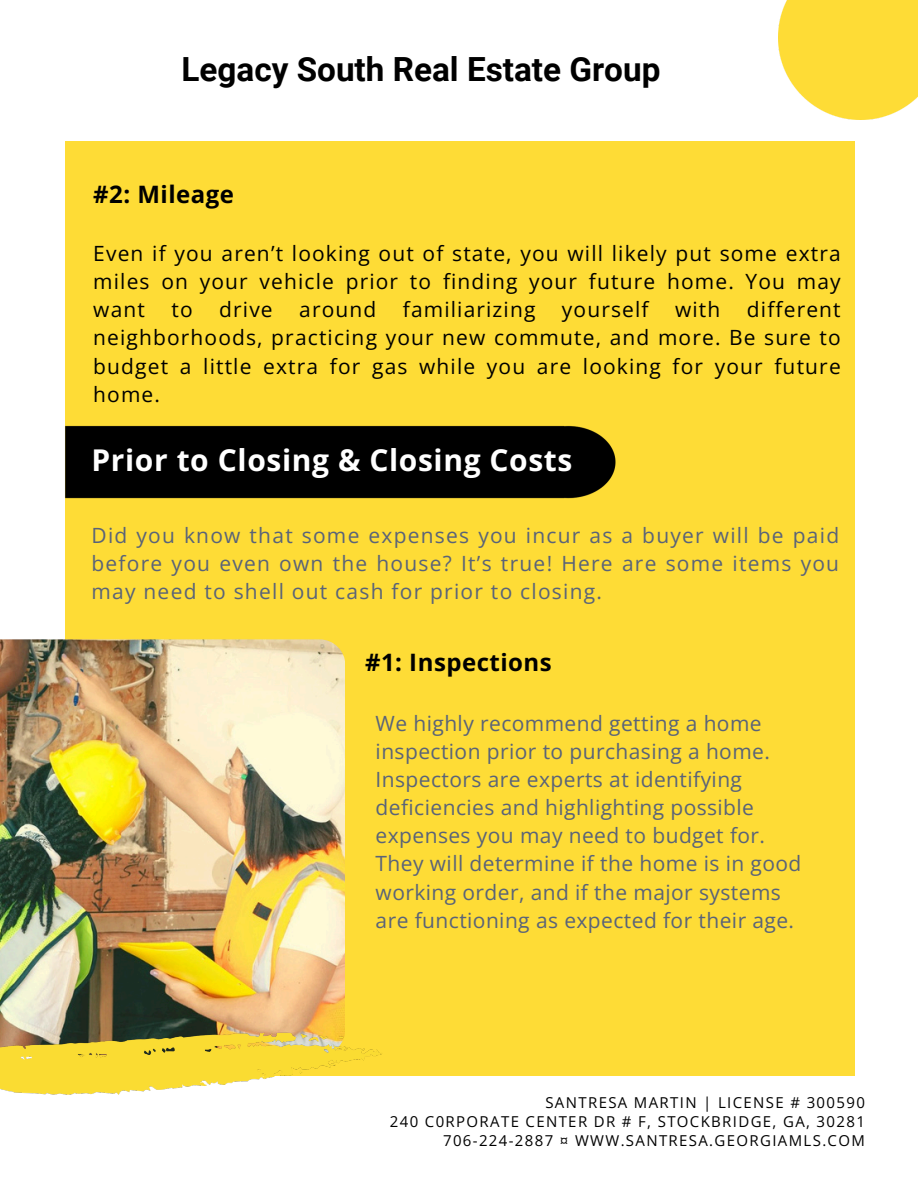
<style>
.page{position:relative;width:918px;height:1188px;background:#fff}
.page>*{position:absolute;margin:0;border:0;box-sizing:border-box;transform-origin:0 0}
.t1{font:700 33.3px "Roboto";color:#000}
.t2{font:700 30px "Open Sans";letter-spacing:.02em;color:#fff}
.t3{font:700 24px "Open Sans";letter-spacing:.02em;color:#000}
.t4{font:21px/28.2px "Open Sans";letter-spacing:.02em;color:#596379}
.t5{font:21px/28.2px "Open Sans";letter-spacing:.055em;color:#000;text-align:justify}
.t6{font:15px/19.2px "Open Sans";letter-spacing:.09em;color:#000;text-align:right}
</style>
<div class="page">
<img style="left:779px;top:0;width:139px;height:120px">
<img style="left:0;top:141px;width:855px;height:954px">
<h2 class="t1" style="left:181px;top:50px;width:481px">Legacy South Real Estate Group</h2>
<h1 class="t3" style="left:93px;top:177px;width:142px">#2: Mileage</h1>
<h3 class="t5" style="left:93px;top:239px;width:749px">Even if you aren’t looking out of state, you will likely put some extra miles on your vehicle prior to finding your future home. You may want</h3>
<h3 class="t5" style="left:93px;top:295px;width:749px;text-indent:654px">different neighborhoods, practicing your new commute, and more. Be sure to budget a little extra for gas while you are looking for your future home.</h3>
<h3 class="t5" style="left:171px;top:295px;width:23px">to</h3>
<h3 class="t5" style="left:219px;top:295px;width:55px">drive</h3>
<h3 class="t5" style="left:299px;top:295px;width:79px">around</h3>
<h3 class="t5" style="left:403px;top:295px;width:134px">familiarizing</h3>
<h3 class="t5" style="left:562px;top:295px;width:88px">yourself</h3>
<h3 class="t5" style="left:675px;top:295px;width:47px">with</h3>
<p class="t2" style="left:92px;top:439px;width:482px">Prior to Closing &amp; Closing Costs</p>
<h2 class="t4" style="left:92px;top:521px;width:749px;text-align:justify">Did you know that some expenses you incur as a buyer will be paid before you even own the house? It’s true! Here are some items you may need to shell out cash for prior to closing.</h2>
<h3 class="t3" style="left:365px;top:645px;width:188px">#1: Inspections</h3>
<p class="t4" style="left:376px;top:709px;width:427px">We highly recommend getting a home inspection prior to purchasing a home.<br>Inspectors are experts at identifying deficiencies and highlighting possible expenses you may need to budget for.<br>They will determine if the home is in good working order, and if the major systems are functioning as expected for their age.</p>
<h3 class="t6" style="left:390px;top:1093px;width:477px">SANTRESA MARTIN | LICENSE # 300590<br>240 C0RPORATE CENTER DR # F, STOCKBRIDGE, GA, 30281<br>706-224-2887 ¤ WWW.SANTRESA.GEORGIAMLS.COM</h3>
</div>
